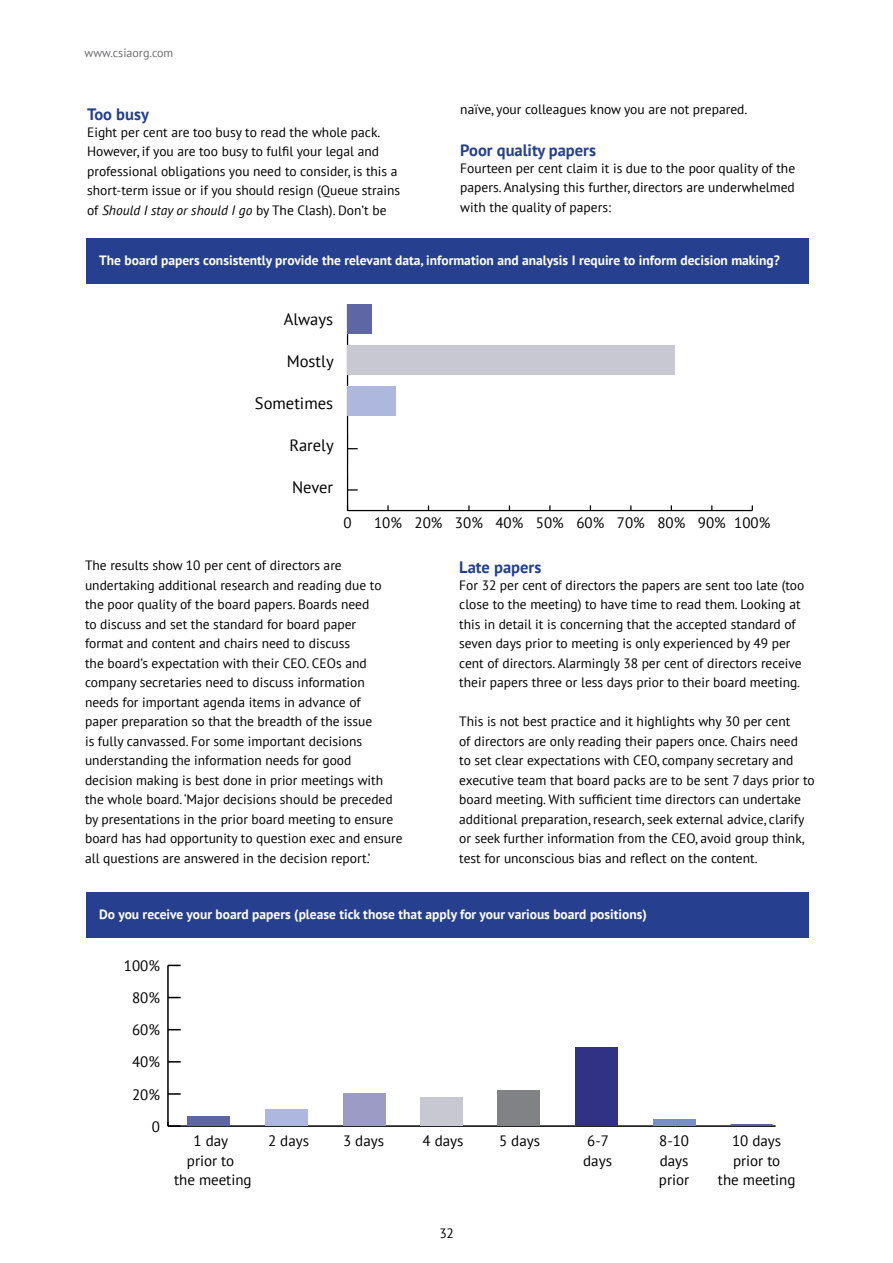
<style>
.page{position:relative;width:893px;height:1263px;background:#fff}
.page>*{position:absolute;margin:0;border:0;box-sizing:border-box;transform-origin:0 0}
.t1{font:700 16.5px "PT Sans";color:#25408f}
.t2{font:16.5px "PT Sans";color:#000}
.t3{font:15px "PT Sans";color:#000}
.t4{font:13.5px/19.5px "PT Sans";color:#000}
.t5{font:700 13.5px "PT Sans";color:#fff}
.t6{font:12px "PT Sans";color:#6d6e71}
.s1{font-style:italic}
</style>
<div class="page">
<hr style="left:348px;top:510px;width:404px;height:1px;background:#000">
<hr style="left:347px;top:304px;width:1px;height:206px;background:#000">
<svg style="left:348px;top:489px;width:10px;height:2px"></svg>
<div style="left:348px;top:304px;width:24px;height:30px;background:#5f66a5"></div>
<div style="left:348px;top:345px;width:327px;height:30px;background:#c7c8d1"></div>
<div style="left:348px;top:386px;width:48px;height:30px;background:#aeb8de"></div>
<hr style="left:168px;top:1125px;width:508px;height:2px;background:#000">
<hr style="left:676px;top:1125px;width:100px;height:2px;background:#000">
<hr style="left:167px;top:965px;width:2px;height:161px;background:#000">
<svg style="left:167px;top:1122px;width:14px;height:5px"></svg>
<svg style="left:168px;top:1093px;width:13px;height:2px"></svg>
<svg style="left:169px;top:1061px;width:12px;height:1px"></svg>
<svg style="left:169px;top:1029px;width:12px;height:1px"></svg>
<svg style="left:169px;top:997px;width:12px;height:1px"></svg>
<svg style="left:169px;top:965px;width:12px;height:1px"></svg>
<hr style="left:730px;top:1124px;width:43px;height:1px;background:#5f66a5">
<div style="left:653px;top:1119px;width:42px;height:6px;background:#798ec7"></div>
<div style="left:575px;top:1047px;width:42px;height:78px;background:#313185"></div>
<div style="left:497px;top:1090px;width:43px;height:35px;background:#808285"></div>
<div style="left:420px;top:1096px;width:43px;height:29px;background:#c7c8d1"></div>
<div style="left:343px;top:1093px;width:42px;height:32px;background:#9b9bc5"></div>
<div style="left:266px;top:1109px;width:42px;height:16px;background:#aeb8de"></div>
<div style="left:188px;top:1116px;width:42px;height:9px;background:#5f66a5"></div>
<div style="left:86px;top:238px;width:722px;height:46px;background:#26408f"></div>
<div style="left:86px;top:892px;width:722px;height:46px;background:#26408f"></div>
<p class="t6" style="left:85px;top:46px;width:90px">www.csiaorg.com</p>
<p class="t4" style="left:460px;top:99px;width:288px">naïve, your colleagues know you are not prepared.</p>
<p class="t1" style="left:460px;top:139px;width:137px">Poor quality papers</p>
<p class="t4" style="left:460px;top:158px;width:336px;text-align:justify">Fourteen per cent claim it is due to the poor quality of the papers. Analysing this further, directors are underwhelmed with the quality of papers:</p>
<p class="t1" style="left:87px;top:103px;width:63px">Too busy</p>
<p class="t4" style="left:87px;top:122px;width:314px">Eight per cent are too busy to read the whole pack.<br>However, if you are too busy to fulfil your legal and professional obligations you need to consider, is this a short-term issue or if you should resign (Queue strains of <span class="s1">Should I stay or should I go</span> by The Clash). Don’t be</p>
<p class="t3" style="left:343px;top:168px;width:10px">0</p>
<p class="t3" style="left:384px;top:168px;width:10px">1</p>
<p class="t3" style="left:465px;top:168px;width:10px">3</p>
<p class="t3" style="left:505px;top:168px;width:10px">4</p>
<p class="t3" style="left:546px;top:168px;width:10px">5</p>
<p class="t3" style="left:586px;top:168px;width:10px">6</p>
<p class="t3" style="left:627px;top:168px;width:10px">7</p>
<p class="t3" style="left:667px;top:168px;width:10px">8</p>
<p class="t3" style="left:744px;top:168px;width:18px">10</p>
<p class="t5" style="left:99px;top:251px;width:682px">The board papers consistently provide the relevant data, information and analysis I require to inform decision making?</p>
<p class="t2" style="left:284px;top:308px;width:51px">Always</p>
<p class="t2" style="left:287px;top:350px;width:48px">Mostly</p>
<p class="t2" style="left:255px;top:392px;width:80px">Sometimes</p>
<p class="t2" style="left:289px;top:434px;width:46px">Rarely</p>
<p class="t2" style="left:292px;top:476px;width:42px">Never</p>
<p class="t3" style="left:343px;top:513px;width:10px">0</p>
<p class="t3" style="left:374px;top:513px;width:398px">10% 20% 30% 40% 50% 60% 70% 80% 90% 100%</p>
<p class="t4" style="left:85px;top:556px;width:319px">The results show 10 per cent of directors are undertaking additional research and reading due to the poor quality of the board papers. Boards need<br>to discuss and set the standard for board paper<br>format and content and chairs need to discuss<br>the board’s expectation with their CEO. CEOs and company secretaries need to discuss information<br>needs for important agenda items in advance of<br>paper preparation so that the breadth of the issue<br>is fully canvassed. For some important decisions understanding the information needs for good<br>decision making is best done in prior meetings with the whole board. ‘Major decisions should be preceded by presentations in the prior board meeting to ensure board has had opportunity to question exec and ensure all questions are answered in the decision report.’</p>
<p class="t1" style="left:459px;top:556px;width:84px">Late papers</p>
<p class="t4" style="left:459px;top:575px;width:347px">For 32 per cent of directors the papers are sent too late (too close to the meeting) to have time to read them. Looking at this in detail it is concerning that the accepted standard of seven days prior to meeting is only experienced by 49 per cent of directors. Alarmingly 38 per cent of directors receive their papers three or less days prior to their board meeting.</p>
<p class="t4" style="left:459px;top:711px;width:357px">This is not best practice and it highlights why 30 per cent<br>of directors are only reading their papers once. Chairs need<br>to set clear expectations with CEO, company secretary and executive team that board packs are to be sent 7 days prior to board meeting. With sufficient time directors can undertake additional preparation, research, seek external advice, clarify or seek further information from the CEO, avoid group think, test for unconscious bias and reflect on the content.</p>
<p class="t3" style="left:293px;top:707px;width:38px">100%</p>
<p class="t3" style="left:302px;top:739px;width:29px">80%</p>
<p class="t3" style="left:302px;top:771px;width:29px">60%</p>
<p class="t3" style="left:302px;top:803px;width:29px">40%</p>
<p class="t3" style="left:302px;top:836px;width:29px">20%</p>
<p class="t5" style="left:99px;top:905px;width:549px">Do you receive your board papers (please tick those that apply for your various board positions)</p>
<p class="t3" style="left:124px;top:956px;width:38px">100%</p>
<p class="t3" style="left:132px;top:988px;width:29px">80%</p>
<p class="t3" style="left:132px;top:1020px;width:29px">60%</p>
<p class="t3" style="left:132px;top:1052px;width:29px">40%</p>
<p class="t3" style="left:132px;top:1085px;width:29px">20%</p>
<p class="t3" style="left:152px;top:1117px;width:10px">0</p>
<p class="t3" style="left:194px;top:1131px;width:36px">1 day</p>
<p class="t3" style="left:268px;top:1131px;width:42px">2 days</p>
<p class="t3" style="left:343px;top:1131px;width:42px">3 days</p>
<p class="t3" style="left:423px;top:1131px;width:42px">4 days</p>
<p class="t3" style="left:499px;top:1131px;width:42px">5 days</p>
<p class="t3" style="left:587px;top:1131px;width:23px">6-7</p>
<p class="t3" style="left:659px;top:1131px;width:31px">8-10</p>
<p class="t3" style="left:732px;top:1131px;width:51px">10 days</p>
<p class="t3" style="left:187px;top:1150px;width:49px">prior to</p>
<p class="t3" style="left:583px;top:1150px;width:30px">days</p>
<p class="t3" style="left:660px;top:1150px;width:30px">days</p>
<p class="t3" style="left:733px;top:1150px;width:49px">prior to</p>
<p class="t3" style="left:174px;top:1170px;width:79px">the meeting</p>
<p class="t3" style="left:659px;top:1170px;width:32px">prior</p>
<p class="t3" style="left:718px;top:1170px;width:79px">the meeting</p>
<p class="t4" style="left:440px;top:1223px;width:16px">32</p>
</div>
